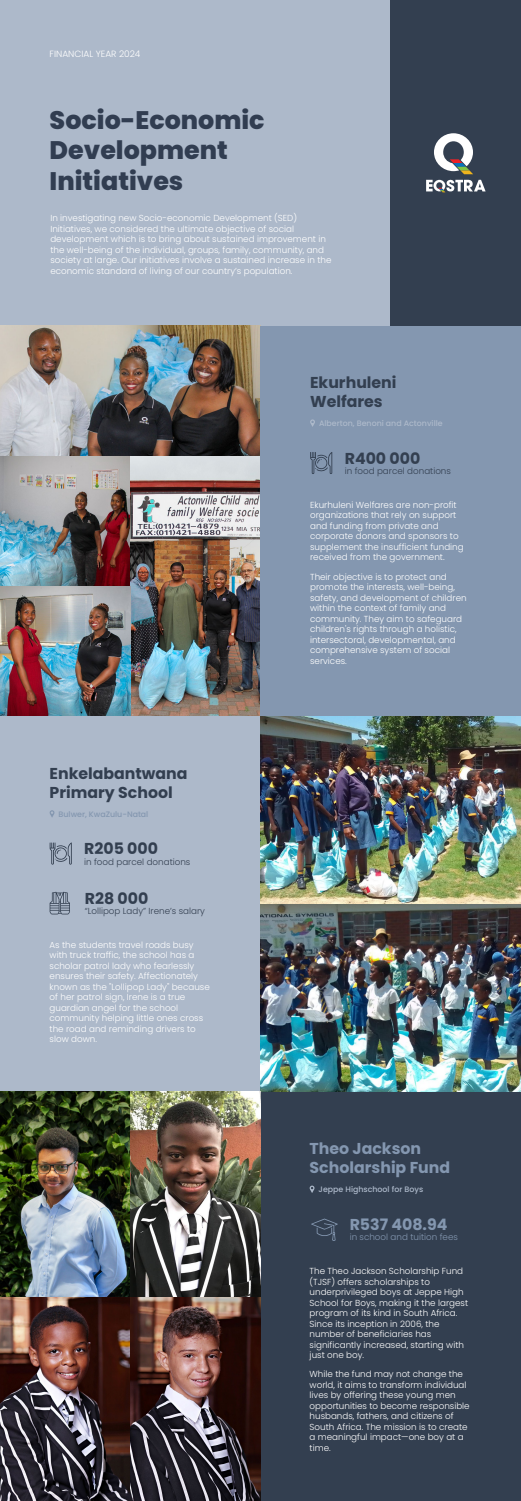
<style>
.page{position:relative;width:521px;height:1501px;background:#fff}
.page>*{position:absolute;margin:0;border:0;box-sizing:border-box;transform-origin:0 0}
.t1{font:800 25.38px/30.4px "Poppins";color:#313d51}
.t2{font:700 15.75px/18.9px "Poppins";color:#333f50}
.t3{font:700 15.75px/18.9px "Poppins";color:#8497b0}
.t4{font:300 9.01px "Poppins";color:#fff}
.t5{font:300 8.75px/10.5px "Poppins";color:#fff}
.t6{font:300 8.75px "Poppins";color:#333f50}
.t7{font:300 8.75px "Poppins";color:#8497b0}
.t8{font:500 7.88px "Poppins";color:#adb9ca}
.t9{font:500 7.88px "Poppins";color:#8497b0}
</style>
<div class="page">
<div style="left:0;top:0;width:391px;height:326px;background:#adb9ca"></div>
<img style="left:0;top:326px;width:260px;height:390px">
<div style="left:391px;top:0;width:130px;height:326px;background:#333f50"></div>
<svg style="left:434px;top:133px;width:39px;height:41px"></svg>
<svg style="left:426px;top:180px;width:59px;height:12px"></svg>
<div style="left:260px;top:326px;width:261px;height:390px;background:#8497b0"></div>
<svg style="left:310px;top:419px;width:5px;height:8px"></svg>
<div style="left:260px;top:1091px;width:261px;height:410px;background:#333f50"></div>
<svg style="left:309px;top:1185px;width:6px;height:8px"></svg>
<div style="left:0;top:716px;width:260px;height:375px;background:#adb9ca"></div>
<img style="left:260px;top:716px;width:261px;height:375px">
<svg style="left:50px;top:810px;width:5px;height:7px"></svg>
<svg style="left:310px;top:452px;width:22px;height:22px"></svg>
<svg style="left:49px;top:842px;width:23px;height:23px"></svg>
<svg style="left:50px;top:892px;width:20px;height:22px"></svg>
<svg style="left:311px;top:1218px;width:27px;height:23px"></svg>
<img style="left:0;top:1091px;width:260px;height:410px">
<p class="t4" style="left:50px;top:48px;width:92px">FINANCIAL YEAR 2024</p>
<h1 class="t1" style="left:50px;top:105px;width:217px">Socio-Economic<br>Development<br>Initiatives</h1>
<p class="t5" style="left:50px;top:213px;width:283px">In investigating new Socio-economic Development (SED)<br>Initiatives, we considered the ultimate objective of social development which is to bring about sustained improvement in the well-being of the individual, groups, family, community, and society at large. Our initiatives involve a sustained increase in the economic standard of living of our country’s population.</p>
<h2 class="t2" style="left:310px;top:373px;width:88px">Ekurhuleni<br>Welfares</h2>
<p class="t8" style="left:319px;top:419px;width:125px">Alberton, Benoni and Actonville</p>
<h2 class="t2" style="left:50px;top:764px;width:139px">Enkelabantwana<br>Primary School</h2>
<p class="t9" style="left:59px;top:809px;width:91px">Bulwer, KwaZulu-Natal</p>
<h2 class="t2" style="left:84px;top:839px;width:75px">R205 000</h2>
<p class="t6" style="left:84px;top:856px;width:108px">in food parcel donations</p>
<h2 class="t2" style="left:85px;top:888px;width:65px">R28 000</h2>
<p class="t6" style="left:85px;top:906px;width:122px">“Lollipop Lady” Irene’s salary</p>
<p class="t5" style="left:50px;top:939px;width:162px">As the students travel roads busy with truck traffic, the school has a scholar patrol lady who fearlessly ensures their safety. Affectionately known as the "Lollipop Lady" because of her patrol sign, Irene is a true guardian angel for the school community helping little ones cross the road and reminding drivers to slow down.</p>
<h2 class="t2" style="left:345px;top:449px;width:77px">R400 000</h2>
<p class="t6" style="left:345px;top:466px;width:108px">in food parcel donations</p>
<p class="t5" style="left:310px;top:499px;width:155px">Ekurhuleni Welfares are non-profit organizations that rely on support and funding from private and corporate donors and sponsors to supplement the insufficient funding received from the government.</p>
<p class="t5" style="left:310px;top:571px;width:158px">Their objective is to protect and promote the interests, well-being, safety, and development of children within the context of family and community. They aim to safeguard children's rights through a holistic, intersectoral, developmental, and comprehensive system of social services.</p>
<h2 class="t3" style="left:310px;top:1139px;width:142px">Theo Jackson<br>Scholarship Fund</h2>
<p class="t8" style="left:318px;top:1184px;width:106px">Jeppe Highschool for Boys</p>
<h2 class="t3" style="left:350px;top:1215px;width:99px">R537 408.94</h2>
<p class="t7" style="left:350px;top:1232px;width:110px">in school and tuition fees</p>
<p class="t5" style="left:310px;top:1265px;width:160px">The Theo Jackson Scholarship Fund (TJSF) offers scholarships to underprivileged boys at Jeppe High<br>School for Boys, making it the largest program of its kind in South Africa.<br>Since its inception in 2006, the number of beneficiaries has significantly increased, starting with just one boy.</p>
<p class="t5" style="left:310px;top:1369px;width:162px">While the fund may not change the world, it aims to transform individual lives by offering these young men opportunities to become responsible husbands, fathers, and citizens of<br>South Africa. The mission is to create a meaningful impact—one boy at a time.</p>
</div>
